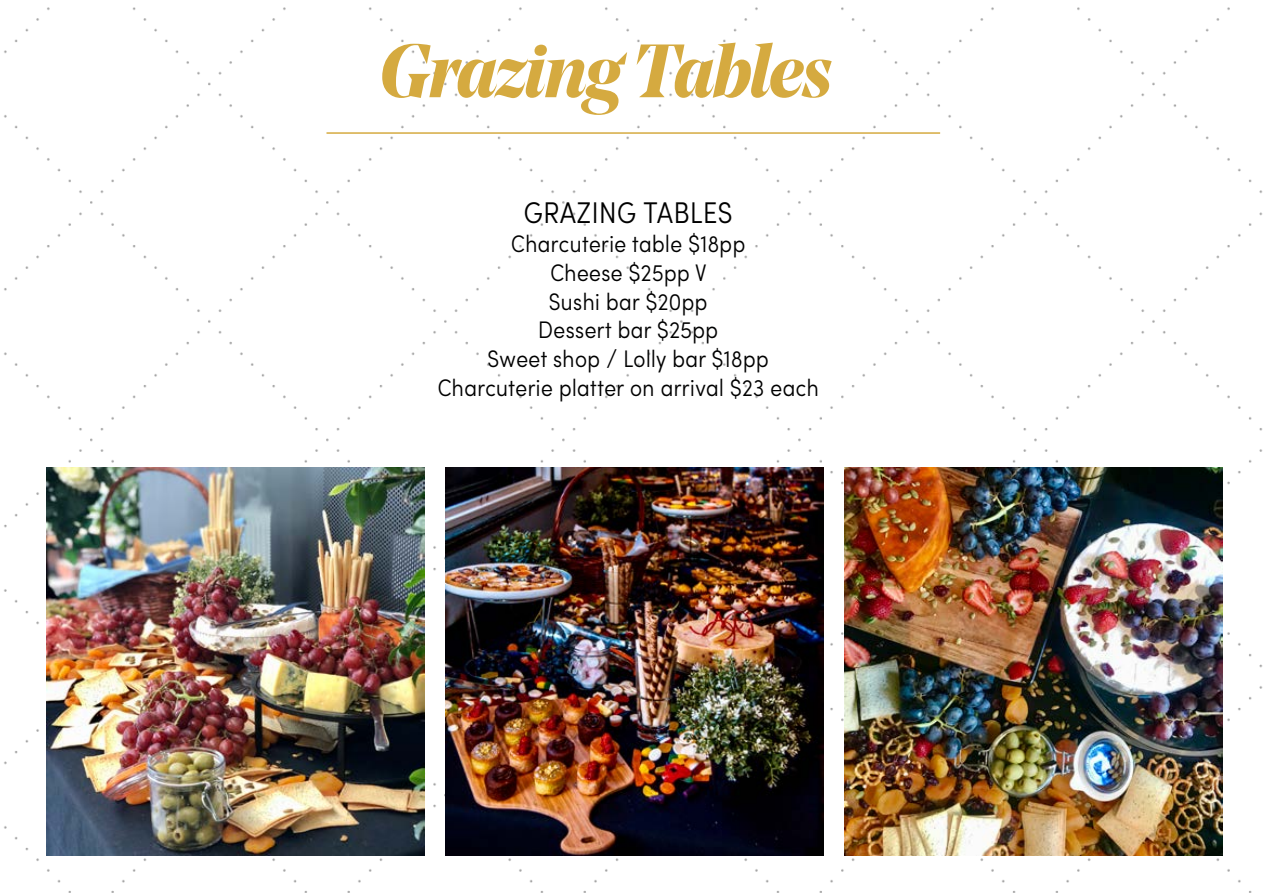
<style>
.page{position:relative;width:1263px;height:893px;background:#fff}
.page>*{position:absolute;margin:0;border:0;box-sizing:border-box;transform-origin:0 0}
.t1{font:italic 700 75px "Noe Display";letter-spacing:-.03em;color:#d5aa40}
.t2{font:300 condensed 30px "Sofia Pro";letter-spacing:.02em;color:#000}
.t3{font:300 condensed 24px/28.8px "Sofia Pro";letter-spacing:.02em;color:#000101;text-align:center}
</style>
<div class="page">
<img style="left:4px;top:7px;width:1259px;height:886px">
<hr style="left:326px;top:132px;width:614px;height:2px;background:#d5aa40">
<img style="left:845px;top:468px;width:377px;height:387px">
<img style="left:446px;top:468px;width:377px;height:387px">
<img style="left:47px;top:468px;width:378px;height:387px">
<h1 class="t1" style="left:380px;top:23px;width:454px">Grazing Tables</h1>
<p class="t2" style="left:524px;top:193px;width:210px">GRAZING TABLES</p>
<p class="t3" style="left:438px;top:229px;width:383px">Charcuterie table $18pp<br>Cheese $25pp V<br>Sushi bar $20pp<br>Dessert bar $25pp<br>Sweet shop / Lolly bar $18pp<br>Charcuterie platter on arrival $23 each</p>
</div>
